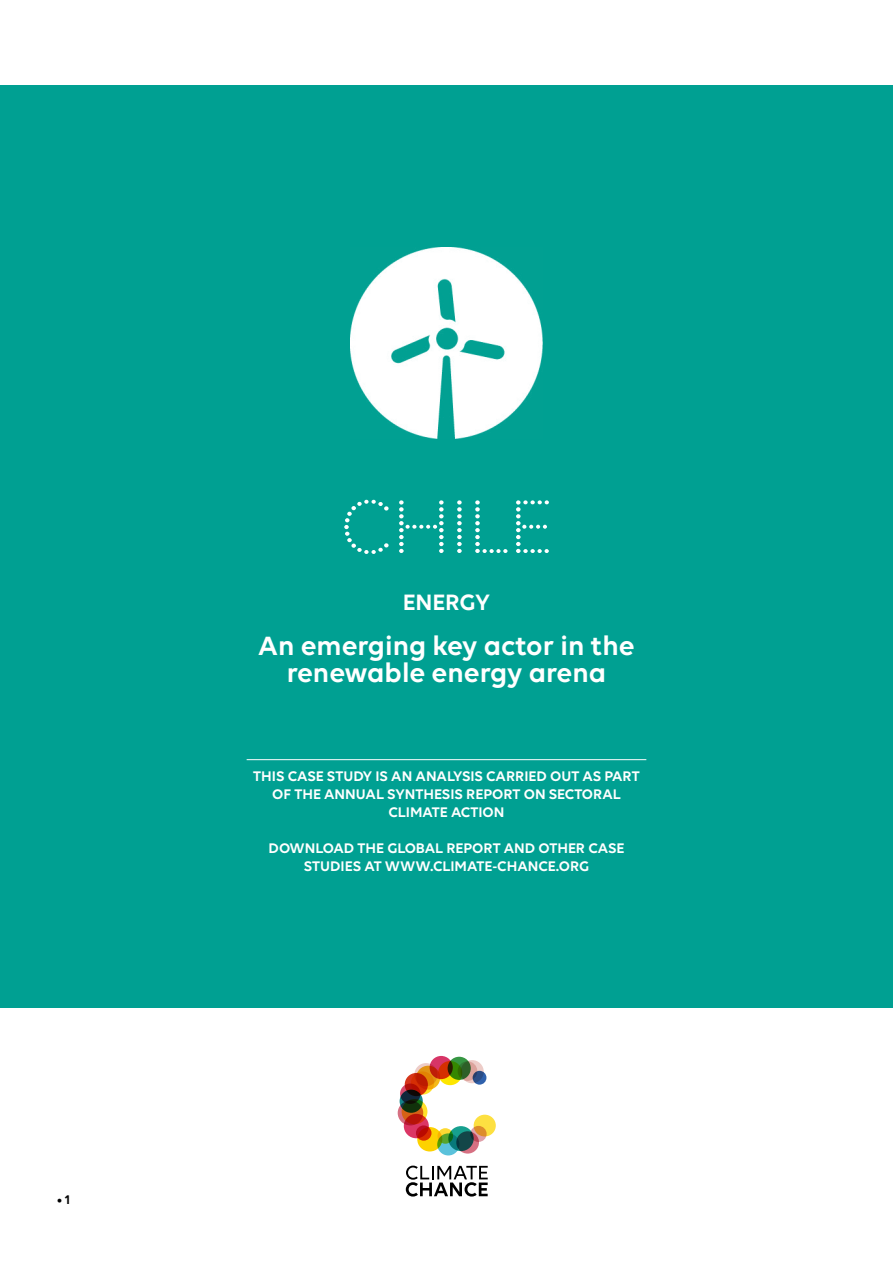
<style>
.page{position:relative;width:893px;height:1263px;background:#fff}
.page>*{position:absolute;margin:0;border:0;box-sizing:border-box;transform-origin:0 0}
.t1{font:75px "Punto";letter-spacing:.005em;color:#fff}
.t2{font:600 28.5px/27px "Volte";color:#fff;text-align:center}
.t3{font:600 24px "Volte";color:#fff}
.t4{font:600 15px/18px "Volte";color:#fff;text-align:center}
.t5{font:600 13.5px "Volte";color:#000}
</style>
<div class="page">
<div style="left:0;top:85px;width:893px;height:923px;background:#00a092"></div>
<img style="left:351px;top:247px;width:191px;height:191px">
<hr style="left:247px;top:759px;width:399px;height:1px;background:#fff">
<div style="left:473px;top:1071px;width:13px;height:14px;background:#2f61ac;border-radius:50%"></div>
<div style="left:448px;top:1057px;width:23px;height:23px;background:#369643;border-radius:50%"></div>
<svg style="left:461px;top:1060px;width:23px;height:23px"></svg>
<div style="left:430px;top:1056px;width:23px;height:23px;background:#d73567;border-radius:50%"></div>
<svg style="left:414px;top:1063px;width:24px;height:23px"></svg>
<svg style="left:411px;top:1071px;width:23px;height:23px"></svg>
<svg style="left:405px;top:1073px;width:23px;height:23px"></svg>
<svg style="left:400px;top:1083px;width:20px;height:21px"></svg>
<svg style="left:400px;top:1090px;width:23px;height:23px"></svg>
<svg style="left:402px;top:1099px;width:25px;height:25px"></svg>
<svg style="left:398px;top:1100px;width:25px;height:25px"></svg>
<svg style="left:404px;top:1114px;width:25px;height:24px"></svg>
<div style="left:417px;top:1127px;width:25px;height:24px;background:#fdd200;border-radius:50%"></div>
<svg style="left:437px;top:1133px;width:22px;height:22px"></svg>
<svg style="left:438px;top:1128px;width:15px;height:16px"></svg>
<svg style="left:448px;top:1126px;width:26px;height:25px"></svg>
<svg style="left:456px;top:1131px;width:23px;height:22px"></svg>
<svg style="left:470px;top:1126px;width:17px;height:16px"></svg>
<svg style="left:474px;top:1115px;width:22px;height:21px"></svg>
<svg style="left:416px;top:1125px;width:15px;height:16px"></svg>
<svg style="left:458px;top:1061px;width:19px;height:20px"></svg>
<svg style="left:416px;top:1066px;width:24px;height:23px"></svg>
<svg style="left:438px;top:1061px;width:24px;height:24px"></svg>
<svg style="left:406px;top:1165px;width:82px;height:31px"></svg>
<p class="t5" style="left:57px;top:1192px;width:15px">•1</p>
<h1 class="t1" style="left:341px;top:484px;width:213px">CHILE</h1>
<h3 class="t3" style="left:403px;top:588px;width:89px">ENERGY</h3>
<h2 class="t2" style="left:258px;top:632px;width:378px">An emerging key actor in the renewable energy arena</h2>
<p class="t4" style="left:253px;top:767px;width:388px">THIS CASE STUDY IS AN ANALYSIS CARRIED OUT AS PART<br>OF THE ANNUAL SYNTHESIS REPORT ON SECTORAL<br>CLIMATE ACTION</p>
<p class="t4" style="left:269px;top:839px;width:357px">DOWNLOAD THE GLOBAL REPORT AND OTHER CASE<br>STUDIES AT WWW.CLIMATE-CHANCE.ORG</p>
</div>
